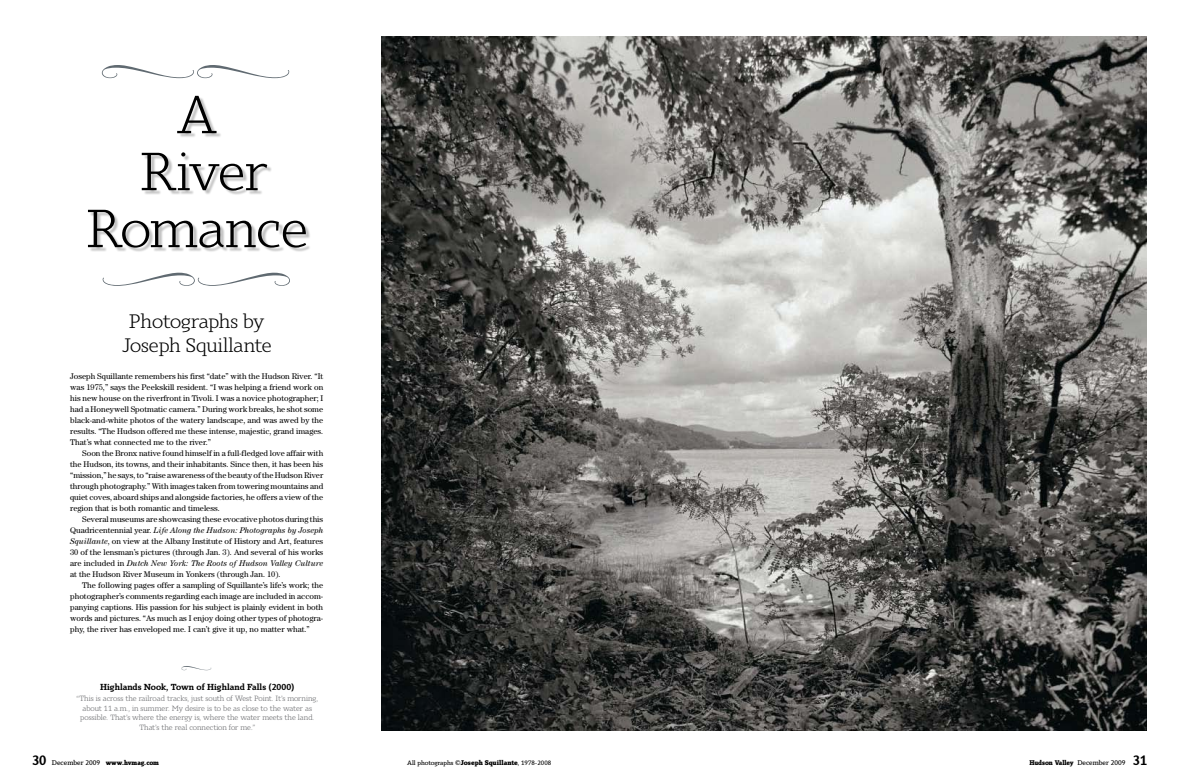
<style>
.page{position:relative;width:1179px;height:783px;background:#fff}
.page>*{position:absolute;margin:0;border:0;box-sizing:border-box;transform-origin:0 0}
.t1{font:56px "Type Embellishments Two Plain";color:#606a71}
.t2{font:55px/57px "Sky Serif";letter-spacing:-.01em;color:#000;text-align:center}
.t3{font:20px/24px "Sky Serif";color:#000;text-align:center}
.t4{font:18px "Type Embellishments Two Plain";color:#606a71}
.t5{font:600 9px "Sky Serif";color:#000}
.t6{font:8.2px/11px "Century";color:#000;text-align:justify}
.t7{font:7.8px/9.5px "Sky Serif";color:#636467;text-align:center}
.t8{font:700 7px "Sky Serif";letter-spacing:-.015em;color:#000;scale:.95 1}
.t9{font:500 6.5px "Sky Serif";color:#000}
.s1{font-style:italic}
.s2{font-weight:600;font-size:14px}
.s3{font-weight:500}
.s4{font-weight:700;font-size:7px}
</style>
<div class="page">
<div style="left:89px;top:97px;width:324px;height:214px;background:#000;opacity:.25"></div>
<img style="left:381px;top:36px;width:766px;height:694px">
<h1 class="t1" style="left:99px;top:49px;width:194px">&lt;&lt;</h1>
<h2 class="t2" style="left:86px;top:86px;width:224px">A<br>River<br>Romance</h2>
<h1 class="t1" style="left:100px;top:256px;width:194px">==</h1>
<h3 class="t3" style="left:122px;top:310px;width:151px">Photographs by<br>Joseph Squillante</h3>
<p class="t6" style="left:70px;top:371px;width:255px">Joseph Squillante remembers his first “date” with the Hudson River. “It was 1975,” says the Peekskill resident. “I was helping a friend work on his new house on the riverfront in Tivoli. I was a novice photographer; I had a Honeywell Spotmatic camera.” During work breaks, he shot some black-and-white photos of the watery landscape, and was awed by the results. “The Hudson offered me these intense, majestic, grand images.<br>That’s what connected me to the river.”</p>
<p class="t6" style="left:70px;top:448px;width:255px;text-indent:12px">Soon the Bronx native found himself in a full-fledged love affair with the Hudson, its towns, and their inhabitants. Since then, it has been his “mission,” he says, to “raise awareness of the beauty of the Hudson River through photography.” With images taken from towering mountains and quiet coves, aboard ships and alongside factories, he offers a view of the region that is both romantic and timeless.</p>
<p class="t6" style="left:70px;top:514px;width:255px;text-indent:12px">Several museums are showcasing these evocative photos during this Quadricentennial year. <span class="s1">Life Along the Hudson: Photographs by Joseph Squillante</span>, on view at the Albany Institute of History and Art, features 30 of the lensman’s pictures (through Jan. 3). And several of his works are included in <span class="s1">Dutch New York: The Roots of Hudson Valley Culture </span>at the Hudson River Museum in Yonkers (through Jan. 10).</p>
<p class="t6" style="left:70px;top:580px;width:255px;text-indent:12px">The following pages offer a sampling of Squillante’s life’s work; the photographer’s comments regarding each image are included in accom&shy;panying captions. His passion for his subject is plainly evident in both words and pictures. “As much as I enjoy doing other types of photogra&shy;phy, the river has enveloped me. I can’t give it up, no matter what.”</p>
<h3 class="t4" style="left:181px;top:661px;width:33px">&lt;</h3>
<p class="t5" style="left:100px;top:682px;width:196px">Highlands Nook, Town of Highland Falls (2000)</p>
<p class="t7" style="left:77px;top:694px;width:243px">“This is across the railroad tracks, just south of West Point. It’s morning, about 11 a.m., in summer. My desire is to be as close to the water as possible. That’s where the energy is, where the water meets the land.<br>That’s the real connection for me.”</p>
<p class="t8" style="left:32px;top:759px;width:135px"><span class="s2">30</span> <span class="s3">December 2009</span> www.hvmag.com</p>
<p class="t9" style="left:407px;top:759px;width:145px">All photographs <span class="s4">©Joseph Squillante</span>, 1978-2008</p>
<p class="t8" style="left:1030px;top:759px;width:125px">Hudson Valley <span class="s3">December 2009</span> <span class="s2">31</span></p>
</div>
